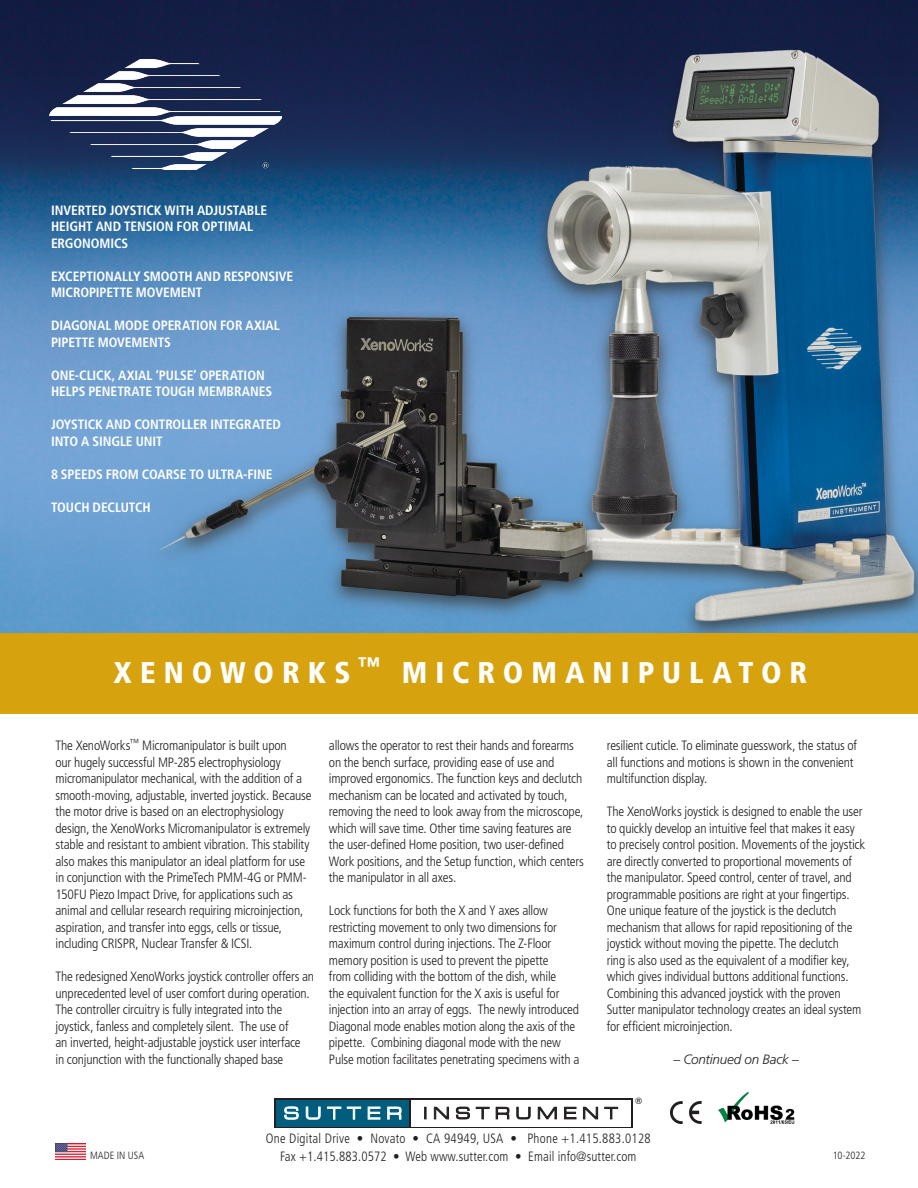
<style>
.page{position:relative;width:918px;height:1188px;background:#fff}
.page>*{position:absolute;margin:0;border:0;box-sizing:border-box;transform-origin:0 0}
.t1{font:900 condensed 30px "Frutiger LT";letter-spacing:.27em;color:#fff}
.t2{font:300 condensed 13.5px/16.5px "Frutiger LT";letter-spacing:-.015em;color:#231f20}
.t3{font:700 condensed 13.5px/16.5px "Frutiger LT";letter-spacing:-.005em;color:#fff}
.t4{font:300 condensed 13.5px "Frutiger LT";letter-spacing:.01em;color:#231f20;scale:.96 1}
.t5{font:300 condensed 13.5px "Frutiger LT";letter-spacing:.02em;color:#231f20;scale:.96 1}
.t6{font:italic 300 13.5px "Frutiger LT";letter-spacing:-.02em;color:#231f20}
.box_text{font:300 condensed 10.5px "Frutiger LT";letter-spacing:.005em;color:#231f20}
.t7{font:8.85px "Helvetica";color:#020304}
</style>
<div class="page">
<img style="left:0;top:0;width:918px;height:633px">
<div style="left:0;top:633px;width:918px;height:81px;background:#d6a20e"></div>
<img style="left:50px;top:60px;width:232px;height:110px">
<svg style="left:274px;top:1098px;width:359px;height:30px;background:#3d4347"></svg>
<div style="left:277px;top:1100px;width:132px;height:26px;background:#005d7e"></div>
<div style="left:411px;top:1100px;width:220px;height:26px;background:#fff"></div>
<svg style="left:424px;top:1107px;width:194px;height:12px"></svg>
<svg style="left:284px;top:1107px;width:117px;height:13px"></svg>
<img style="left:56px;top:1144px;width:29px;height:15px">
<img style="left:670px;top:1101px;width:32px;height:22px">
<img style="left:718px;top:1092px;width:77px;height:31px">
<p class="t3" style="left:51px;top:202px;width:218px">INVERTED JOYSTICK WITH ADJUSTABLE<br>HEIGHT AND TENSION FOR OPTIMAL<br>ERGONOMICS</p>
<p class="t3" style="left:51px;top:268px;width:244px">EXCEPTIONALLY SMOOTH AND RESPONSIVE<br>MICROPIPETTE MOVEMENT</p>
<p class="t3" style="left:51px;top:317px;width:230px">DIAGONAL MODE OPERATION FOR AXIAL<br>PIPETTE MOVEMENTS</p>
<p class="t3" style="left:51px;top:367px;width:223px">ONE-CLICK, AXIAL ‘PULSE’ OPERATION<br>HELPS PENETRATE TOUGH MEMBRANES</p>
<p class="t3" style="left:51px;top:416px;width:232px">JOYSTICK AND CONTROLLER INTEGRATED<br>INTO A SINGLE UNIT</p>
<p class="t3" style="left:51px;top:466px;width:223px">8 SPEEDS FROM COARSE TO ULTRA-FINE</p>
<p class="t3" style="left:51px;top:499px;width:101px">TOUCH DECLUTCH</p>
<p class="t1" style="left:114px;top:654px;width:695px">XENOWORKS<sup>™</sup> MICROMANIPULATOR</p>
<p class="t2" style="left:56px;top:738px;width:258px">The XenoWorks<sup>™</sup> Micromanipulator is built upon<br>our hugely successful MP-285 electrophysiology micromanipulator mechanical, with the addition of a smooth-moving, adjustable, inverted joystick. Because the motor drive is based on an electrophysiology design, the XenoWorks Micromanipulator is extremely stable and resistant to ambient vibration. This stability also makes this manipulator an ideal platform for use in conjunction with the PrimeTech PMM-4G or PMM-150FU Piezo Impact Drive, for applications such as animal and cellular research requiring microinjection, aspiration, and transfer into eggs, cells or tissue, including CRISPR, Nuclear Transfer &amp; ICSI.</p>
<p class="t2" style="left:56px;top:969px;width:260px">The redesigned XenoWorks joystick controller offers an unprecedented level of user comfort during operation.<br>The controller circuitry is fully integrated into the joystick, fanless and completely silent. The use of<br>an inverted, height-adjustable joystick user interface<br>in conjunction with the functionally shaped base</p>
<p class="t2" style="left:329px;top:738px;width:256px">allows the operator to rest their hands and forearms on the bench surface, providing ease of use and improved ergonomics. The function keys and declutch mechanism can be located and activated by touch, removing the need to look away from the microscope, which will save time. Other time saving features are the user-defined Home position, two user-defined Work positions, and the Setup function, which centers the manipulator in all axes.</p>
<p class="t2" style="left:329px;top:903px;width:252px">Lock functions for both the X and Y axes allow restricting movement to only two dimensions for maximum control during injections. The Z-Floor memory position is used to prevent the pipette<br>from colliding with the bottom of the dish, while<br>the equivalent function for the X axis is useful for injection into an array of eggs. The newly introduced Diagonal mode enables motion along the axis of the pipette. Combining diagonal mode with the new Pulse motion facilitates penetrating specimens with a</p>
<p class="t2" style="left:607px;top:738px;width:252px">resilient cuticle. To eliminate guesswork, the status of all functions and motions is shown in the convenient multifunction display.</p>
<p class="t2" style="left:607px;top:804px;width:260px">The XenoWorks joystick is designed to enable the user to quickly develop an intuitive feel that makes it easy to precisely control position. Movements of the joystick are directly converted to proportional movements of the manipulator. Speed control, center of travel, and programmable positions are right at your fingertips.<br>One unique feature of the joystick is the declutch mechanism that allows for rapid repositioning of the joystick without moving the pipette. The declutch<br>ring is also used as the equivalent of a modifier key, which gives individual buttons additional functions.<br>Combining this advanced joystick with the proven Sutter manipulator technology creates an ideal system for efficient microinjection.</p>
<p class="t6" style="left:674px;top:1051px;width:127px">– Continued on Back –</p>
<p class="t7" style="left:636px;top:1094px;width:8px">®</p>
<p class="t5" style="left:266px;top:1131px;width:402px">One Digital Drive • Novato • CA 94949, USA • Phone +1.415.883.0128</p>
<p class="t4" style="left:280px;top:1149px;width:373px">Fax +1.415.883.0572 • Web www.sutter.com • Email info@sutter.com</p>
<p class="box_text" style="left:90px;top:1150px;width:56px">MADE IN USA</p>
<p class="box_text" style="left:833px;top:1150px;width:34px">10-2022</p>
</div>
